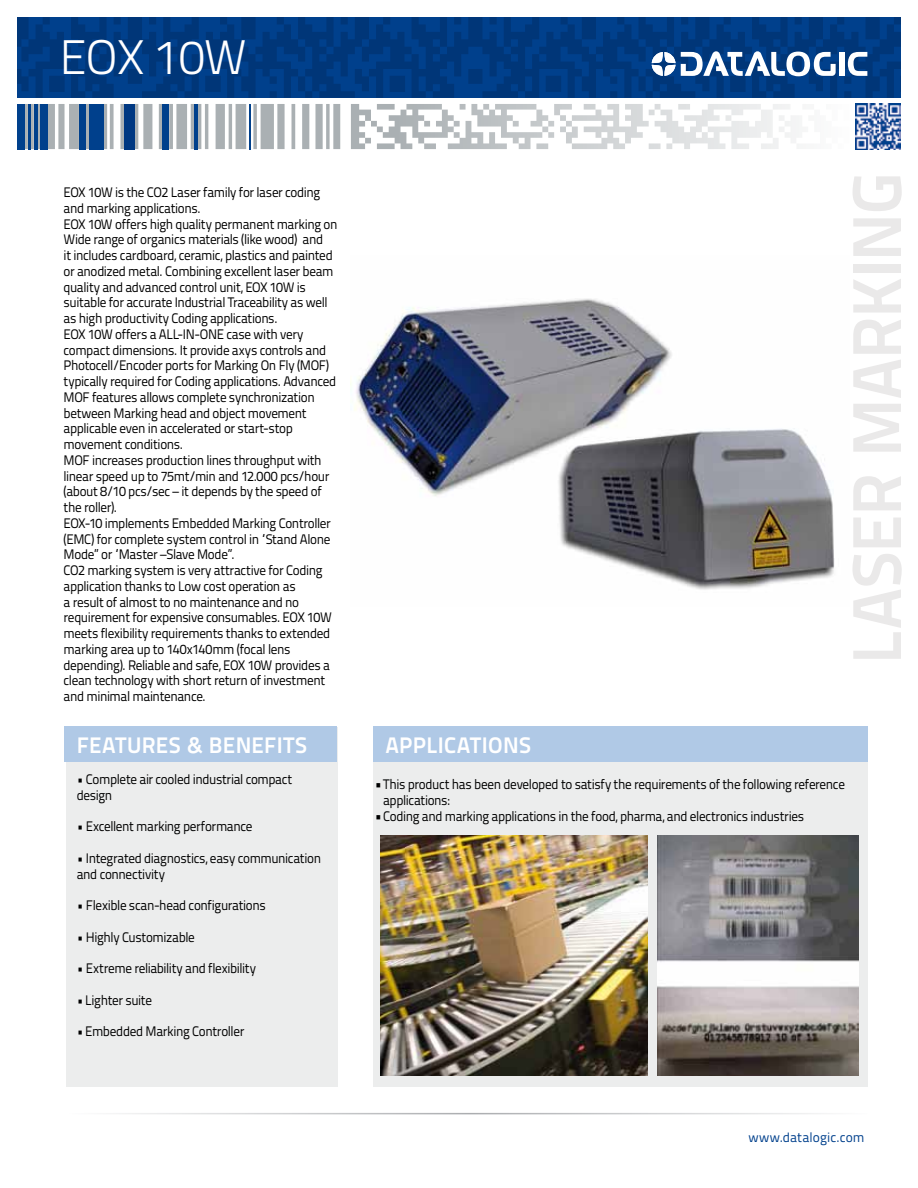
<style>
.page{position:relative;width:918px;height:1188px;background:#fff}
.page>*{position:absolute;margin:0;border:0;box-sizing:border-box;transform-origin:0 0}
.t1{font:700 69px "Titillium Text 22 L";letter-spacing:-.015em;color:#eae9e9}
.t2{font:300 48.45px "Titillium Text 22 L";letter-spacing:-.02em;color:#fff}
.t3{font:22.5px "Titillium Text 25 L 800 wt";letter-spacing:.01em;color:#fff}
.t4{font:13.8px/15.8px "Titillium Text 22 L";letter-spacing:-.025em;color:#000;scale:.95 1}
.t5{font:13.5px "Titillium Text 22 L";letter-spacing:.005em;color:#00408c}
.s1{font-size:15px}
</style>
<div class="page">
<svg style="left:17px;top:17px;width:884px;height:81px;background:#003a81"></svg>
<hr style="left:65px;top:1113px;width:802px;height:1px;background:#a7a9ac">
<svg style="left:377px;top:104px;width:422px;height:45px"></svg>
<div style="left:17px;top:104px;width:7px;height:45px;background:#00408c"></div>
<div style="left:41px;top:104px;width:7px;height:45px;background:#00408c"></div>
<hr style="left:28px;top:104px;width:2px;height:45px;background:#00408c">
<hr style="left:34px;top:104px;width:3px;height:45px;background:#00408c">
<hr style="left:250px;top:104px;width:1px;height:45px;background:#00408c">
<div style="left:162px;top:104px;width:7px;height:45px;background:#00408c"></div>
<hr style="left:194px;top:104px;width:4px;height:45px;background:#00408c">
<div style="left:79px;top:104px;width:7px;height:45px;background:#00408c"></div>
<div style="left:90px;top:104px;width:14px;height:45px;background:#00408c"></div>
<div style="left:124px;top:104px;width:11px;height:45px;background:#003882"></div>
<svg style="left:855px;top:104px;width:1px;height:45px"></svg>
<img style="left:856px;top:104px;width:45px;height:45px">
<svg style="left:848px;top:52px;width:19px;height:24px"></svg>
<div style="left:840px;top:52px;width:5px;height:24px;background:#fff"></div>
<svg style="left:652px;top:51px;width:184px;height:25px"></svg>
<img style="left:350px;top:298px;width:485px;height:292px">
<div style="left:373px;top:760px;width:494px;height:326px;background:#eceded"></div>
<div style="left:373px;top:727px;width:494px;height:35px;background:#b0c9e6"></div>
<img style="left:658px;top:835px;width:200px;height:241px">
<img style="left:380px;top:835px;width:267px;height:241px">
<div style="left:66px;top:727px;width:272px;height:360px;background:#eceded"></div>
<div style="left:64px;top:727px;width:273px;height:35px;background:#b0c9e6"></div>
<h2 class="t2" style="left:59px;top:22px;width:189px">EOX 10W</h2>
<p class="t4" style="left:64px;top:184px;width:290px">EOX 10W is the CO2 Laser family for laser coding and marking applications.<br>EOX 10W offers high quality permanent marking on Wide range of organics materials (like wood) and<br>it includes cardboard, ceramic, plastics and painted or anodized metal. Combining excellent laser beam quality and advanced control unit, EOX 10W is suitable for accurate Industrial Traceability as well as high productivity Coding applications.<br>EOX 10W offers a ALL-IN-ONE case with very compact dimensions. It provide axys controls and Photocell/Encoder ports for Marking On Fly (MOF) typically required for Coding applications. Advanced MOF features allows complete synchronization between Marking head and object movement applicable even in accelerated or start-stop movement conditions.<br>MOF increases production lines throughput with linear speed up to 75mt/min and 12.000 pcs/hour (about 8/10 pcs/sec – it depends by the speed of the roller).<br>EOX-10 implements Embedded Marking Controller (EMC) for complete system control in “Stand Alone Mode” or “Master –Slave Mode”.<br>CO2 marking system is very attractive for Coding application thanks to Low cost operation as<br>a result of almost to no maintenance and no requirement for expensive consumables. EOX 10W meets flexibility requirements thanks to extended marking area up to 140x140mm (focal lens depending). Reliable and safe, EOX 10W provides a clean technology with short return of investment and minimal maintenance.</p>
<h3 class="t3" style="left:77px;top:727px;width:232px">FEATURES &amp; BENEFITS</h3>
<p class="t4" style="left:77px;top:771px;width:228px">• Complete air cooled industrial compact design</p>
<p class="t4" style="left:77px;top:818px;width:187px">• Excellent marking performance</p>
<p class="t4" style="left:77px;top:850px;width:259px">• Integrated diagnostics, easy communication and connectivity</p>
<p class="t4" style="left:77px;top:897px;width:201px">• Flexible scan-head configurations</p>
<p class="t4" style="left:77px;top:928px;width:126px">• Highly Customizable</p>
<p class="t4" style="left:77px;top:960px;width:190px">• Extreme reliability and flexibility</p>
<p class="t4" style="left:77px;top:991px;width:81px">• Lighter suite</p>
<p class="t4" style="left:77px;top:1023px;width:178px">• Embedded Marking Controller</p>
<h1 class="t1" style="left:824px;top:664px;width:493px;rotate:-90deg">Laser marking</h1>
<h3 class="t3" style="left:385px;top:727px;width:147px">APPLICATIONS</h3>
<p class="t4" style="left:383px;top:776px;width:488px;text-indent:-9px"><span class="s1">•</span> This product has been developed to satisfy the requirements of the following reference applications:</p>
<p class="t4" style="left:375px;top:807px;width:454px"><span class="s1">•</span> Coding and marking applications in the food, pharma, and electronics industries</p>
<p class="t5" style="left:748px;top:1128px;width:118px">www.datalogic.com</p>
</div>
